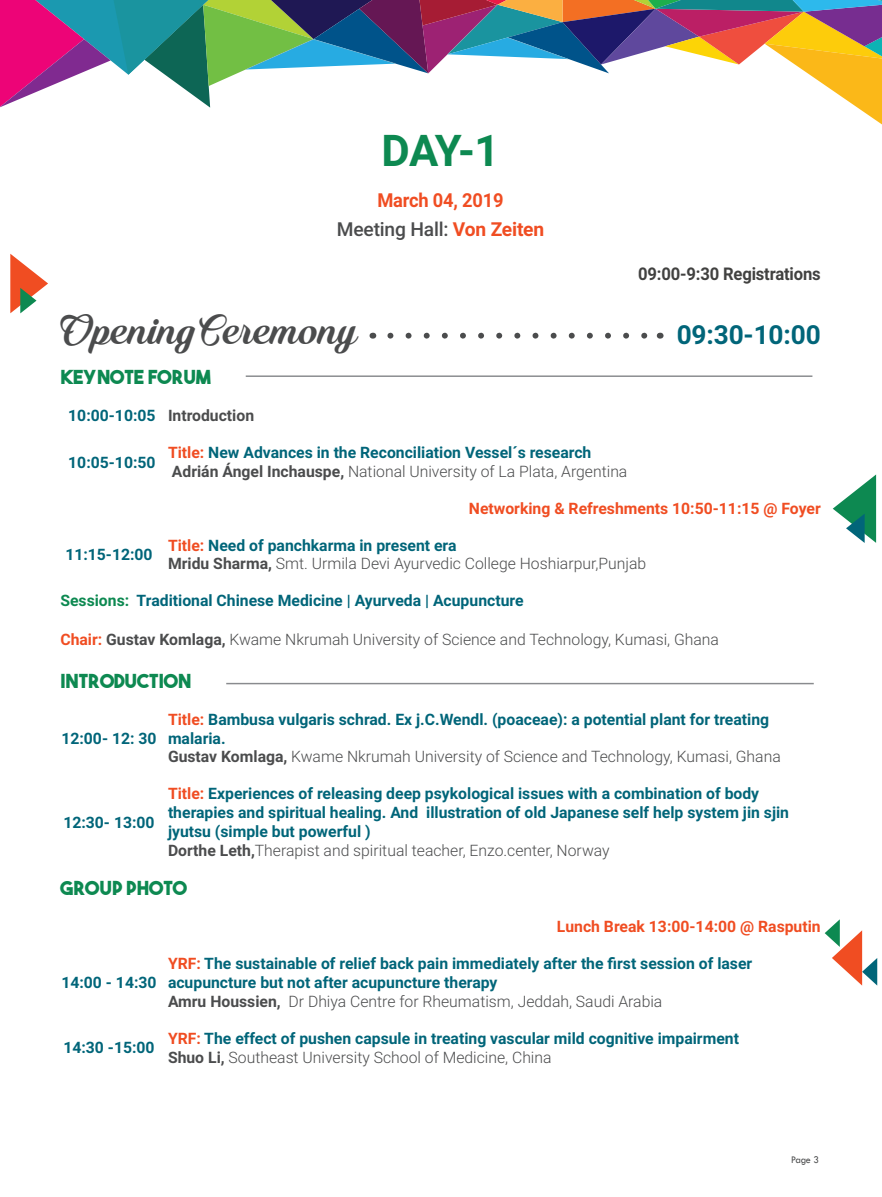
<style>
.page{position:relative;width:882px;height:1197px;background:#fff}
.page>*{position:absolute;margin:0;border:0;box-sizing:border-box;transform-origin:0 0}
.t1{font:43.75px "Quincho Script PERSONALUSE";letter-spacing:-.005em;color:#4b4c4d}
.t2{font:700 43.75px "Roboto";color:#0d8951}
.t3{font:700 26.25px "Roboto";letter-spacing:-.005em;color:#016579}
.t4{font:19.25px "The Bold Font";color:#0d8951}
.t5{font:500 19.25px "Roboto";letter-spacing:-.01em;color:#4b4c4d}
.t6{font:700 19.25px "Roboto";letter-spacing:-.01em;color:#f04d22;scale:.95 1}
.t7{font:700 17.5px "Roboto";letter-spacing:-.01em;color:#414140;scale:.95 1}
.t8{font:700 15.75px/18.9px "Roboto";color:#016579}
.t9{font:300 15.75px/18.9px "Roboto";color:#4b4c4d}
.t10{font:700 15.75px "Roboto";color:#f04d22}
.t11{font:700 15.75px "Roboto";color:#4b4c4d}
.t12{font:10.5px "Tw Cen";color:#4b4c4d;scale:.95 1}
.s1{font-weight:700;color:#f04d22}
.s2{color:#f04d22}
.s3{color:#4b4c4d}
.s4{font-weight:300;color:#4b4c4d}
.s5{font-weight:700;color:#016579}
.s6{font-weight:700}
.s7{color:#0d8951}
</style>
<div class="page">
<svg style="left:0;top:0;width:882px;height:125px"></svg>
<svg style="left:833px;top:474px;width:43px;height:69px"></svg>
<svg style="left:825px;top:919px;width:52px;height:67px"></svg>
<svg style="left:10px;top:254px;width:38px;height:59px"></svg>
<svg style="left:390px;top:333px;width:258px;height:6px"></svg>
<hr style="left:246px;top:375px;width:566px;height:2px;background:#898b8e">
<hr style="left:226px;top:683px;width:588px;height:1px;background:#898b8e">
<p class="t2" style="left:382px;top:120px;width:120px">DAY-1</p>
<p class="t6" style="left:377px;top:187px;width:134px">March 04, 2019</p>
<p class="t5" style="left:337px;top:216px;width:209px">Meeting Hall: <span class="s1">Von Zeiten</span></p>
<p class="t7" style="left:638px;top:262px;width:194px">09:00-9:30 Registrations</p>
<p class="t1" style="left:60px;top:305px;width:299px">Opening Ceremony</p>
<p class="t3" style="left:677px;top:316px;width:145px">09:30-10:00</p>
<p class="t4" style="left:60px;top:365px;width:152px">KEYNOTE FORUM</p>
<p class="t8" style="left:68px;top:406px;width:89px">10:00-10:05</p>
<p class="t11" style="left:168px;top:405px;width:88px">Introduction</p>
<p class="t8" style="left:68px;top:452px;width:89px">10:05-10:50</p>
<p class="t8" style="left:168px;top:442px;width:461px"><span class="s2">Title:</span> New Advances in the Reconciliation Vessel´s research<br><span class="s3">Adrián Ángel Inchauspe,</span> <span class="s4">National University of La Plata, Argentina</span></p>
<p class="t10" style="left:469px;top:497px;width:353px">Networking &amp; Refreshments 10:50-11:15 @ Foyer</p>
<p class="t8" style="left:65px;top:544px;width:89px">11:15-12:00</p>
<p class="t9" style="left:168px;top:535px;width:480px"><span class="s1">Title:</span> <span class="s5">Need of panchkarma in present era<br></span><span class="s6">Mridu Sharma,</span> Smt. Urmila Devi Ayurvedic College Hoshiarpur,Punjab</p>
<p class="t8" style="left:60px;top:591px;width:465px"><span class="s7">Sessions:</span> Traditional Chinese Medicine | Ayurveda | Acupuncture</p>
<p class="t9" style="left:60px;top:630px;width:660px"><span class="s1">Chair:</span> <span class="s6">Gustav Komlaga,</span> Kwame Nkrumah University of Science and Technology, Kumasi, Ghana</p>
<p class="t4" style="left:60px;top:669px;width:132px">INTRODUCTION</p>
<p class="t8" style="left:61px;top:728px;width:97px">12:00- 12: 30</p>
<p class="t8" style="left:168px;top:709px;width:614px"><span class="s2">Title:</span> Bambusa vulgaris schrad. Ex j.C.Wendl. (poaceae): a potential plant for treating malaria.<br><span class="s3">Gustav Komlaga,</span> <span class="s4">Kwame Nkrumah University of Science and Technology, Kumasi, Ghana</span></p>
<p class="t8" style="left:168px;top:784px;width:623px"><span class="s2">Title:</span> Experiences of releasing deep psykological issues with a combination of body therapies and spiritual healing. And illustration of old Japanese self help system jin sjin jyutsu (simple but powerful )<br><span class="s3">Dorthe Leth,</span><span class="s4">Therapist and spiritual teacher, Enzo.center, Norway</span></p>
<p class="t4" style="left:60px;top:876px;width:128px">GROUP PHOTO</p>
<p class="t10" style="left:557px;top:916px;width:265px">Lunch Break 13:00-14:00 @ Rasputin</p>
<p class="t8" style="left:63px;top:812px;width:93px">12:30- 13:00</p>
<p class="t8" style="left:61px;top:972px;width:97px">14:00 - 14:30</p>
<p class="t8" style="left:168px;top:953px;width:586px"><span class="s2">YRF:</span> The sustainable of relief back pain immediately after the first session of laser acupuncture but not after acupuncture therapy<br><span class="s3">Amru Houssien,</span> <span class="s4">Dr Dhiya Centre for Rheumatism, Jeddah, Saudi Arabia</span></p>
<p class="t8" style="left:63px;top:1037px;width:93px">14:30 -15:00</p>
<p class="t8" style="left:168px;top:1028px;width:573px"><span class="s2">YRF:</span> The effect of pushen capsule in treating vascular mild cognitive impairment<br><span class="s3">Shuo Li,</span> <span class="s4">Southeast University School of Medicine, China</span></p>
<p class="t12" style="left:791px;top:1154px;width:31px">Page 3</p>
</div>
